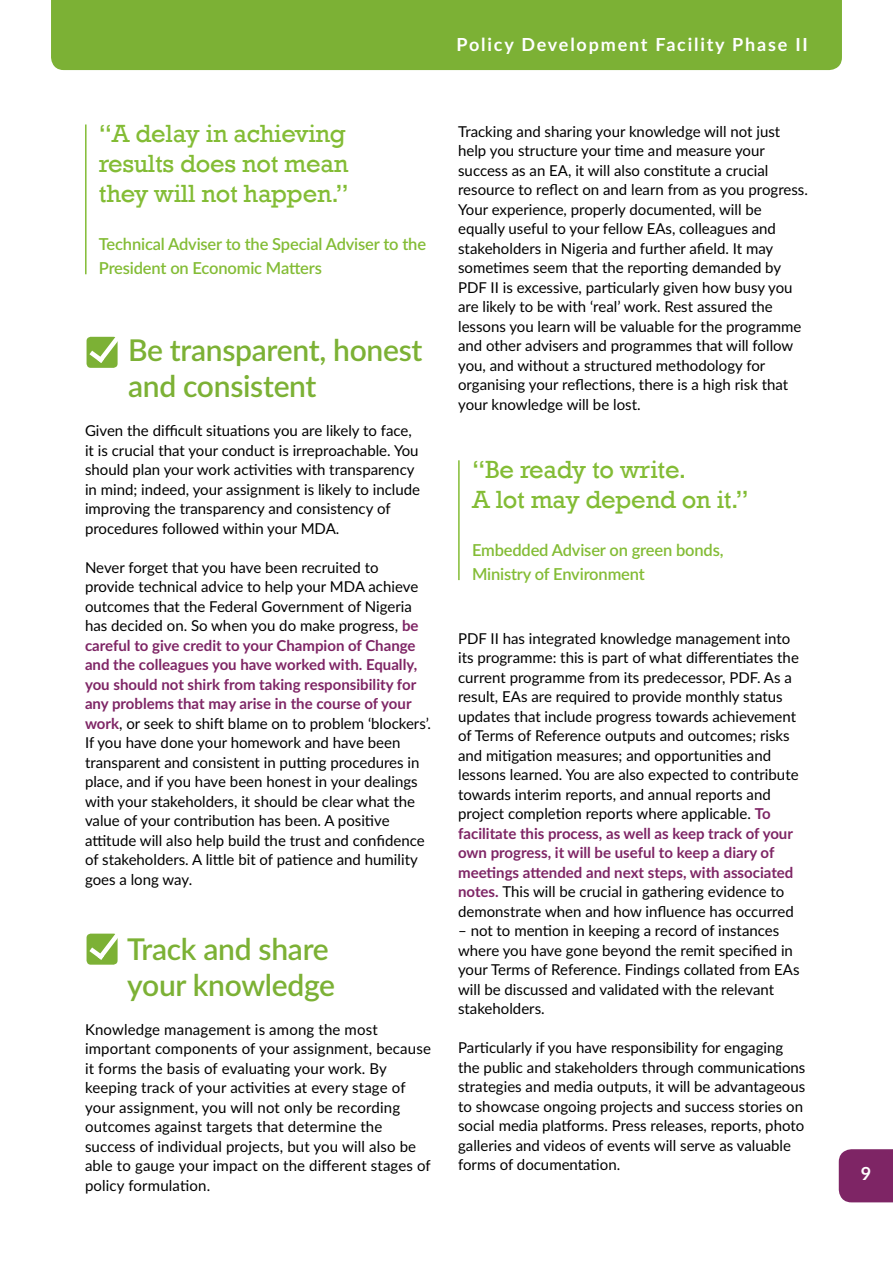
<style>
.page{position:relative;width:893px;height:1263px;background:#fff}
.page>*{position:absolute;margin:0;border:0;box-sizing:border-box;transform-origin:0 0}
.t1{font:600 30px/36px "Lato";letter-spacing:-.01em;color:#7cb135}
.t2{font:25.5px/30px "Rockwell";letter-spacing:-.01em;color:#83bc35;text-align:justify}
.t3{font:700 18px "Lato";letter-spacing:.1em;color:#fff}
.t4{font:600 16.5px/24px "Lato";letter-spacing:-.01em;color:#83bc35}
.t5{font:15px/19.5px "Lato";color:#000}
.s1{font-weight:700;color:#7e2565}
</style>
<div class="page">
<div style="left:51px;top:0;width:791px;height:70px;background:#7cb135"></div>
<div style="left:839px;top:1149px;width:54px;height:53px;background:#7e2565"></div>
<hr style="left:85px;top:124px;width:2px;height:150px;background:#83bc35">
<svg style="left:86px;top:336px;width:32px;height:32px"></svg>
<svg style="left:86px;top:933px;width:32px;height:32px"></svg>
<hr style="left:458px;top:460px;width:2px;height:120px;background:#83bc35">
<p class="t3" style="left:457px;top:31px;width:353px">Policy Development Facility Phase II</p>
<h2 class="t2" style="left:99px;top:119px;width:251px">“A delay in achieving results does not mean they will not happen.”</h2>
<p class="t4" style="left:99px;top:231px;width:329px">Technical Adviser to the Special Adviser to the<br>President on Economic Matters</p>
<h1 class="t1" style="left:128px;top:331px;width:296px">Be transparent, honest and consistent</h1>
<p class="t5" style="left:85px;top:420px;width:337px">Given the difficult situations you are likely to face, it is crucial that your conduct is irreproachable. You should plan your work activities with transparency in mind; indeed, your assignment is likely to include improving the transparency and consistency of procedures followed within your MDA.</p>
<p class="t5" style="left:85px;top:557px;width:348px">Never forget that you have been recruited to provide technical advice to help your MDA achieve outcomes that the Federal Government of Nigeria has decided on. So when you do make progress, <span class="s1">be careful to give credit to your Champion of Change and the colleagues you have worked with. Equally, you should not shirk from taking responsibility for any problems that may arise in the course of your work</span>, or seek to shift blame on to problem ‘blockers’.<br>If you have done your homework and have been transparent and consistent in putting procedures in place, and if you have been honest in your dealings with your stakeholders, it should be clear what the value of your contribution has been. A positive attitude will also help build the trust and confidence of stakeholders. A little bit of patience and humility goes a long way.</p>
<h1 class="t1" style="left:127px;top:929px;width:210px">Track and share your knowledge</h1>
<p class="t5" style="left:85px;top:1019px;width:347px">Knowledge management is among the most important components of your assignment, because it forms the basis of evaluating your work. By keeping track of your activities at every stage of your assignment, you will not only be recording outcomes against targets that determine the success of individual projects, but you will also be able to gauge your impact on the different stages of policy formulation.</p>
<p class="t5" style="left:458px;top:121px;width:351px">Tracking and sharing your knowledge will not just help you structure your time and measure your success as an EA, it will also constitute a crucial resource to reflect on and learn from as you progress.<br>Your experience, properly documented, will be equally useful to your fellow EAs, colleagues and stakeholders in Nigeria and further afield. It may sometimes seem that the reporting demanded by PDF II is excessive, particularly given how busy you are likely to be with ‘real’ work. Rest assured the lessons you learn will be valuable for the programme and other advisers and programmes that will follow you, and without a structured methodology for organising your reflections, there is a high risk that your knowledge will be lost.</p>
<h2 class="t2" style="left:472px;top:455px;width:278px">“Be ready to write.<br>A lot may depend on it.”</h2>
<p class="t4" style="left:472px;top:537px;width:253px">Embedded Adviser on green bonds,<br>Ministry of Environment</p>
<p class="t5" style="left:458px;top:628px;width:342px">PDF II has integrated knowledge management into its programme: this is part of what differentiates the current programme from its predecessor, PDF. As a result, EAs are required to provide monthly status updates that include progress towards achievement of Terms of Reference outputs and outcomes; risks and mitigation measures; and opportunities and lessons learned. You are also expected to contribute towards interim reports, and annual reports and project completion reports where applicable. <span class="s1">To facilitate this process, as well as keep track of your own progress, it will be useful to keep a diary of meetings attended and next steps, with associated notes.</span> This will be crucial in gathering evidence to demonstrate when and how influence has occurred</p>
<p class="t5" style="left:458px;top:920px;width:343px">– not to mention in keeping a record of instances where you have gone beyond the remit specified in your Terms of Reference. Findings collated from EAs will be discussed and validated with the relevant stakeholders.</p>
<p class="t5" style="left:458px;top:1037px;width:349px">Particularly if you have responsibility for engaging the public and stakeholders through communications strategies and media outputs, it will be advantageous to showcase ongoing projects and success stories on social media platforms. Press releases, reports, photo galleries and videos of events will serve as valuable forms of documentation.</p>
<p class="t3" style="left:861px;top:1160px;width:12px">9</p>
</div>
